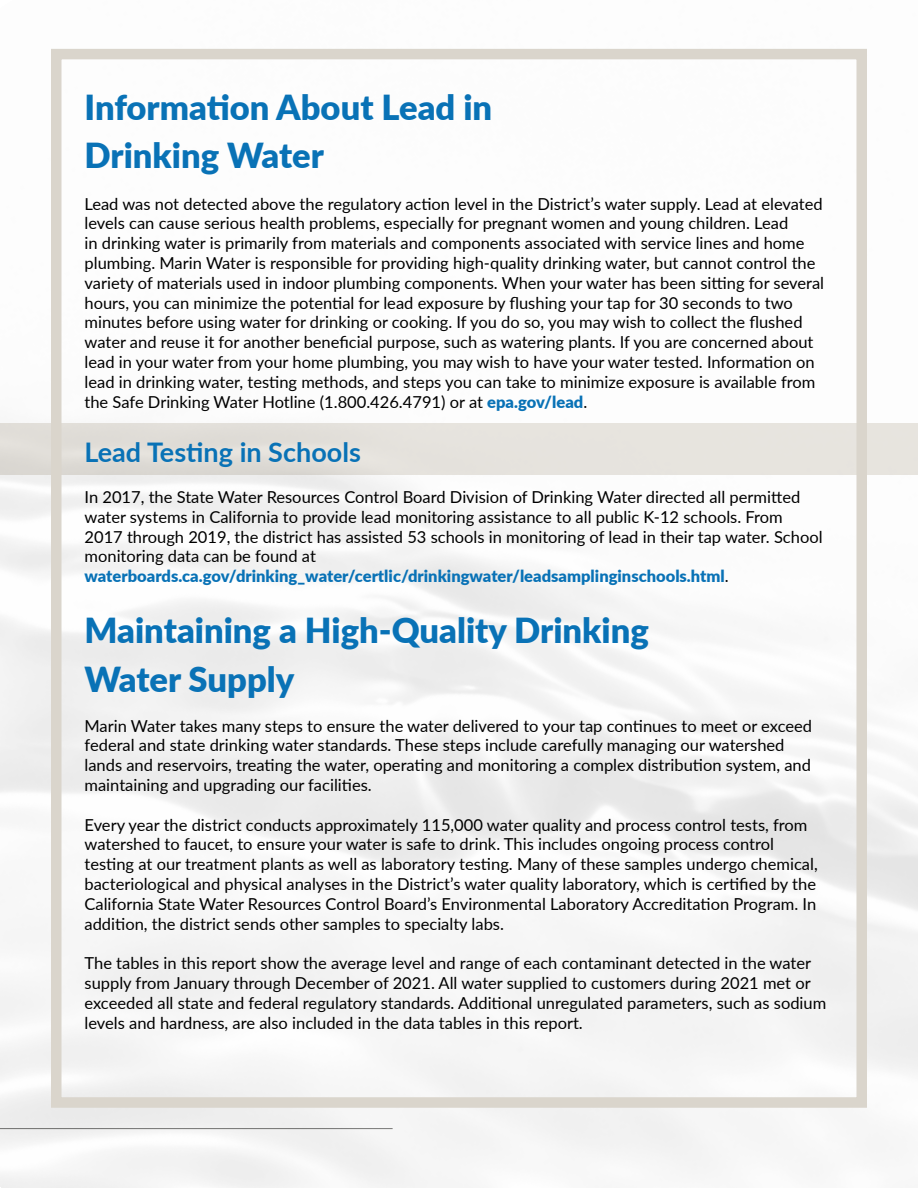
<style>
.page{position:relative;width:918px;height:1188px;background:#fff}
.page>*{position:absolute;margin:0;border:0;box-sizing:border-box;transform-origin:0 0}
.t1{font:900 34.5px/48.6px "Lato";color:#0972b6}
.t2{font:700 27px "Lato";color:#0972b6}
.t3{font:16.5px/19.8px "Lato";color:#000}
.s1{font-weight:900;color:#0972b6}
</style>
<div class="page">
<div style="left:51px;top:49px;width:816px;height:1059px;border:10px solid #dad5cc"></div>
<h1 class="t1" style="left:85px;top:81px;width:409px">Information About Lead in<br>Drinking Water</h1>
<p class="t3" style="left:85px;top:193px;width:741px">Lead was not detected above the regulatory action level in the District’s water supply. Lead at elevated levels can cause serious health problems, especially for pregnant women and young children. Lead<br>in drinking water is primarily from materials and components associated with service lines and home plumbing. Marin Water is responsible for providing high-quality drinking water, but cannot control the variety of materials used in indoor plumbing components. When your water has been sitting for several hours, you can minimize the potential for lead exposure by flushing your tap for 30 seconds to two minutes before using water for drinking or cooking. If you do so, you may wish to collect the flushed water and reuse it for another beneficial purpose, such as watering plants. If you are concerned about lead in your water from your home plumbing, you may wish to have your water tested. Information on lead in drinking water, testing methods, and steps you can take to minimize exposure is available from the Safe Drinking Water Hotline (1.800.426.4791) or at <span class="s1">epa.gov/lead</span>.</p>
<h2 class="t2" style="left:85px;top:432px;width:278px">Lead Testing in Schools</h2>
<p class="t3" style="left:85px;top:486px;width:740px">In 2017, the State Water Resources Control Board Division of Drinking Water directed all permitted water systems in California to provide lead monitoring assistance to all public K-12 schools. From 2017 through 2019, the district has assisted 53 schools in monitoring of lead in their tap water. School monitoring data can be found at <span class="s1">waterboards.ca.gov/drinking_water/certlic/drinkingwater/leadsamplinginschools.html</span>.</p>
<h1 class="t1" style="left:85px;top:605px;width:566px">Maintaining a High-Quality Drinking<br>Water Supply</h1>
<p class="t3" style="left:85px;top:715px;width:729px">Marin Water takes many steps to ensure the water delivered to your tap continues to meet or exceed federal and state drinking water standards. These steps include carefully managing our watershed lands and reservoirs, treating the water, operating and monitoring a complex distribution system, and maintaining and upgrading our facilities.</p>
<p class="t3" style="left:85px;top:814px;width:735px">Every year the district conducts approximately 115,000 water quality and process control tests, from watershed to faucet, to ensure your water is safe to drink. This includes ongoing process control testing at our treatment plants as well as laboratory testing. Many of these samples undergo chemical, bacteriological and physical analyses in the District’s water quality laboratory, which is certified by the California State Water Resources Control Board’s Environmental Laboratory Accreditation Program. In addition, the district sends other samples to specialty labs.</p>
<p class="t3" style="left:85px;top:953px;width:743px">The tables in this report show the average level and range of each contaminant detected in the water supply from January through December of 2021. All water supplied to customers during 2021 met or exceeded all state and federal regulatory standards. Additional unregulated parameters, such as sodium levels and hardness, are also included in the data tables in this report.</p>
</div>
